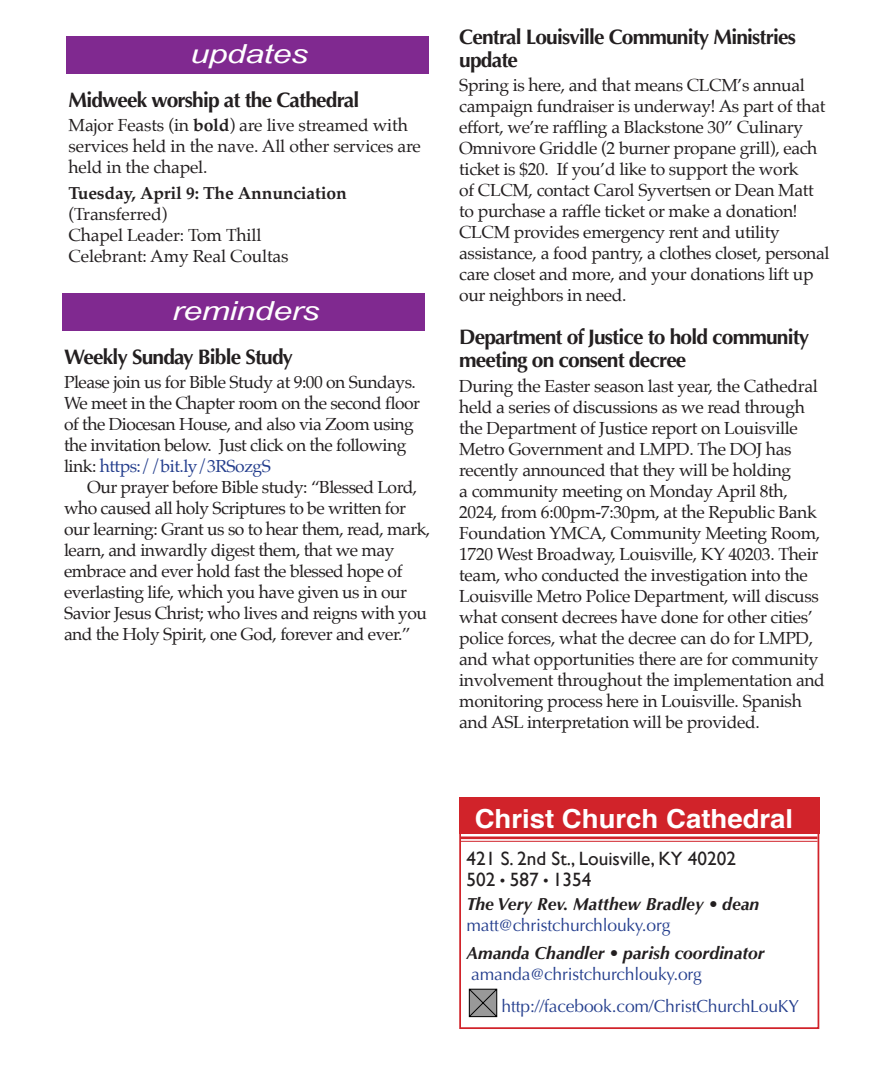
<style>
.page{position:relative;width:882px;height:1071px;background:#fff}
.page>*{position:absolute;margin:0;border:0;box-sizing:border-box;transform-origin:0 0}
.t1{font:700 26.25px "Helvetica";color:#fff;scale:1.05 1}
.t2{font:italic 26.25px "Arial Narrow";letter-spacing:-.01em;color:#fff;scale:1.57 1}
.t3{font:700 21px/22.8px "Optima";letter-spacing:-.04em;color:#231f20}
.t4{font:19.25px "Gill Sans";color:#231f20}
.t5{font:17.5px/21px "Palatino";letter-spacing:-.02em;color:#231f20}
.t6{font:17.5px "Optima";letter-spacing:-.01em;color:#253f8e}
.t7{font:italic 700 17.5px "Optima";color:#231f20}
.t8{font:700 17.5px/21px "Palatino";letter-spacing:-.01em;color:#231f20}
.s1{font-weight:700}
.s2{font-weight:400}
.s3{color:#253f8e}
.s4{font-size:15.75px}
</style>
<div class="page">
<div style="left:62px;top:293px;width:363px;height:37px;background:#802990"></div>
<div style="left:459px;top:797px;width:360px;height:37px;background:#d1232a"></div>
<hr style="left:460px;top:837px;width:358px;height:2px;background:#d1232a">
<hr style="left:460px;top:841px;width:358px;height:1px;background:#d1232a">
<svg style="left:468px;top:988px;width:30px;height:30px"></svg>
<div style="left:459px;top:797px;width:360px;height:232px;border:2px solid #d1232a"></div>
<div style="left:66px;top:37px;width:363px;height:37px;background:#802990"></div>
<p class="t2" style="left:190px;top:35px;width:77px">updates</p>
<p class="t3" style="left:69px;top:89px;width:292px">Midweek worship at the Cathedral</p>
<p class="t5" style="left:69px;top:115px;width:354px">Major Feasts (in <span class="s1">bold</span>) are live streamed with services held in the nave. All other services are held in the chapel.</p>
<p class="t8" style="left:69px;top:183px;width:280px">Tuesday, April 9: The Annunciation <span class="s2">(Transferred)</span></p>
<p class="t5" style="left:69px;top:225px;width:194px">Chapel Leader: Tom Thill</p>
<p class="t5" style="left:69px;top:246px;width:221px">Celebrant: Amy Real Coultas</p>
<p class="t2" style="left:173px;top:292px;width:95px">reminders</p>
<p class="t3" style="left:64px;top:346px;width:230px">Weekly Sunday Bible Study</p>
<p class="t5" style="left:64px;top:372px;width:358px">Please join us for Bible Study at 9:00 on Sundays.<br>We meet in the Chapter room on the second floor of the Diocesan House, and also via Zoom using the invitation below. Just click on the following link: <span class="s3">https://bit.ly/3RSozgS</span></p>
<p class="t5" style="left:64px;top:477px;width:368px;text-indent:23px">Our prayer before Bible study: “Blessed Lord, who caused all holy Scriptures to be written for our learning: Grant us so to hear them, read, mark, learn, and inwardly digest them, that we may embrace and ever hold fast the blessed hope of everlasting life, which you have given us in our Savior Jesus Christ; who lives and reigns with you and the Holy Spirit, one God, forever and ever.”</p>
<p class="t3" style="left:459px;top:26px;width:338px">Central Louisville Community Ministries update</p>
<p class="t5" style="left:459px;top:75px;width:372px">Spring is here, and that means CLCM’s annual campaign fundraiser is underway! As part of that effort, we’re raffling a Blackstone 30” Culinary Omnivore Griddle (2 burner propane grill), each ticket is $20. If you’d like to support the work<br>of CLCM, contact Carol Syvertsen or Dean Matt to purchase a raffle ticket or make a donation!<br>CLCM provides emergency rent and utility assistance, a food pantry, a clothes closet, personal care closet and more, and your donations lift up our neighbors in need.</p>
<p class="t3" style="left:459px;top:326px;width:352px">Department of Justice to hold community meeting on consent decree</p>
<p class="t5" style="left:459px;top:375px;width:367px">During the Easter season last year, the Cathedral held a series of discussions as we read through the Department of Justice report on Louisville Metro Government and LMPD. The DOJ has recently announced that they will be holding<br>a community meeting on Monday April 8th, 2024, from 6:00pm-7:30pm, at the Republic Bank Foundation YMCA, Community Meeting Room, 1720 West Broadway, Louisville, KY 40203. Their team, who conducted the investigation into the Louisville Metro Police Department, will discuss what consent decrees have done for other cities’ police forces, what the decree can do for LMPD, and what opportunities there are for community involvement throughout the implementation and monitoring process here in Louisville. Spanish and ASL interpretation will be provided.</p>
<p class="t1" style="left:475px;top:803px;width:305px">Christ Church Cathedral</p>
<p class="t4" style="left:467px;top:847px;width:271px">421 S. 2nd St., Louisville, KY 40202</p>
<p class="t4" style="left:467px;top:868px;width:126px">502 <span class="s4">•</span> 587 <span class="s4">•</span> 1354</p>
<p class="t7" style="left:467px;top:894px;width:294px">The Very Rev. Matthew Bradley • dean</p>
<p class="t6" style="left:467px;top:915px;width:205px">matt@christchurchlouky.org</p>
<p class="t7" style="left:467px;top:943px;width:300px">Amanda Chandler • parish coordinator</p>
<p class="t6" style="left:471px;top:964px;width:232px">amanda@christchurchlouky.org</p>
<p class="t6" style="left:502px;top:996px;width:299px">http://facebook.com/ChristChurchLouKY</p>
</div>
